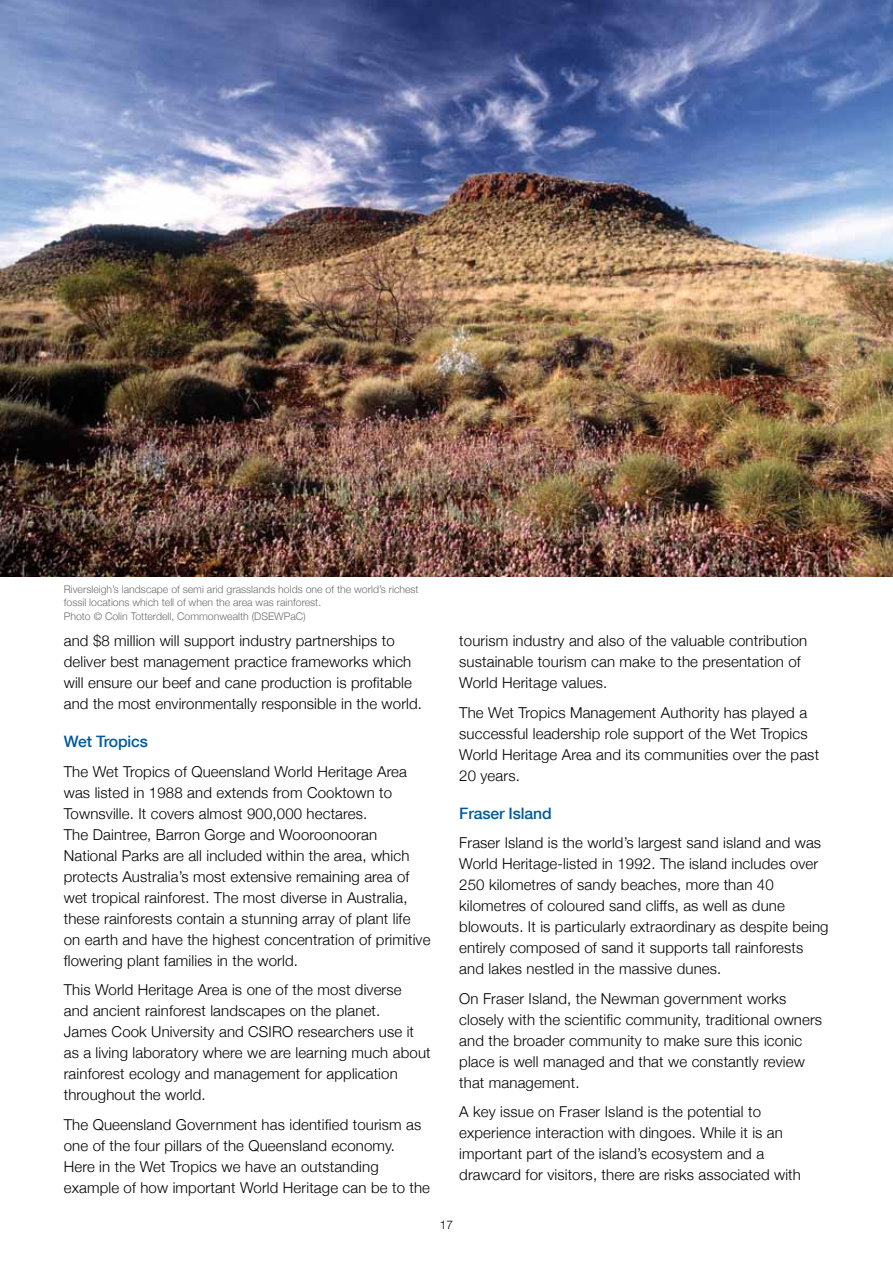
<style>
.page{position:relative;width:893px;height:1263px;background:#fff}
.page>*{position:absolute;margin:0;border:0;box-sizing:border-box;transform-origin:0 0}
.t1{font:500 15.75px "Helvetica Neue";letter-spacing:-.01em;color:#005a9b}
.t2{font:300 15px/21px "Helvetica Neue";letter-spacing:.01em;color:#000}
.t3{font:300 12px "Helvetica Neue";color:#000}
.t4{font:300 10.5px/13.5px "Helvetica Neue";color:#6d6e71}
</style>
<div class="page">
<img style="left:0;top:0;width:893px;height:576px">
<p class="t4" style="left:64px;top:582px;width:356px">Riversleigh’s landscape of semi arid grasslands holds one of the world’s richest fossil locations which tell of when the area was rainforest.<br>Photo © Colin Totterdell, Commonwealth (DSEWPaC)</p>
<p class="t2" style="left:64px;top:630px;width:360px">and $8 million will support industry partnerships to deliver best management practice frameworks which will ensure our beef and cane production is profitable and the most environmentally responsible in the world.</p>
<p class="t1" style="left:64px;top:732px;width:86px">Wet Tropics</p>
<p class="t2" style="left:64px;top:760px;width:368px">The Wet Tropics of Queensland World Heritage Area was listed in 1988 and extends from Cooktown to Townsville. It covers almost 900,000 hectares.<br>The Daintree, Barron Gorge and Wooroonooran National Parks are all included within the area, which protects Australia’s most extensive remaining area of wet tropical rainforest. The most diverse in Australia, these rainforests contain a stunning array of plant life on earth and have the highest concentration of primitive flowering plant families in the world.</p>
<p class="t2" style="left:64px;top:979px;width:368px">This World Heritage Area is one of the most diverse<br>and ancient rainforest landscapes on the planet.<br>James Cook University and CSIRO researchers use it as a living laboratory where we are learning much about rainforest ecology and management for application throughout the world.</p>
<p class="t2" style="left:64px;top:1113px;width:368px">The Queensland Government has identified tourism as one of the four pillars of the Queensland economy.<br>Here in the Wet Tropics we have an outstanding example of how important World Heritage can be to the</p>
<p class="t2" style="left:459px;top:630px;width:349px">tourism industry and also of the valuable contribution sustainable tourism can make to the presentation of<br>World Heritage values.</p>
<p class="t2" style="left:459px;top:701px;width:361px">The Wet Tropics Management Authority has played a successful leadership role support of the Wet Tropics World Heritage Area and its communities over the past 20 years.</p>
<p class="t1" style="left:459px;top:803px;width:94px">Fraser Island</p>
<p class="t2" style="left:459px;top:832px;width:371px">Fraser Island is the world’s largest sand island and was World Heritage-listed in 1992. The island includes over 250 kilometres of sandy beaches, more than 40 kilometres of coloured sand cliffs, as well as dune blowouts. It is particularly extraordinary as despite being entirely composed of sand it supports tall rainforests and lakes nestled in the massive dunes.</p>
<p class="t2" style="left:459px;top:987px;width:364px">On Fraser Island, the Newman government works closely with the scientific community, traditional owners and the broader community to make sure this iconic place is well managed and that we constantly review that management.</p>
<p class="t2" style="left:459px;top:1101px;width:343px">A key issue on Fraser Island is the potential to experience interaction with dingoes. While it is an important part of the island’s ecosystem and a drawcard for visitors, there are risks associated with</p>
<p class="t3" style="left:440px;top:1217px;width:15px">17</p>
</div>
